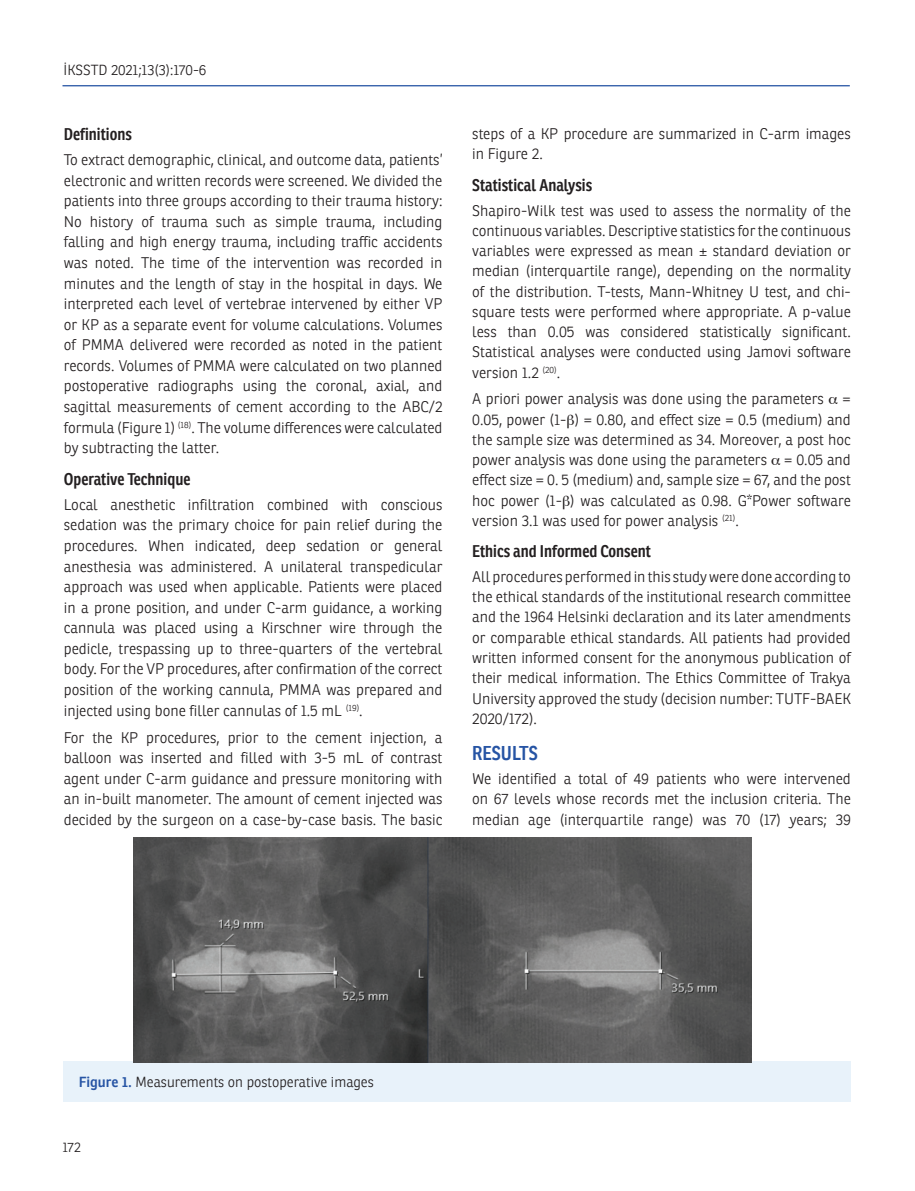
<style>
.page{position:relative;width:915px;height:1191px;background:#fff}
.page>*{position:absolute;margin:0;border:0;box-sizing:border-box;transform-origin:0 0}
.ANA_BASLIK{font:600 19.5px "Ronnia Cond";color:#2654a4}
.ARA_BALIK{font:600 16.5px "Ronnia Cond";color:#231f20}
.YAZI{font:300 15px/20.5px "Ronnia";color:#231f20;text-align:justify}
.RESİM-ALTI{font:300 14.25px "Ronnia";color:#231f20}
.t1{font:300 13.5px "Ronnia";color:#231f20}
.s1{font-weight:600;color:#2654a4}
</style>
<div class="page">
<hr style="left:62px;top:85px;width:787px;height:1px;background:#2654a4">
<div style="left:64px;top:1061px;width:786px;height:40px;background:#e8f2fa"></div>
<img style="left:133px;top:838px;width:618px;height:224px">
<p class="RESİM-ALTI" style="left:64px;top:61px;width:144px">İKSSTD 2021;13(3):170-6</p>
<p class="ARA_BALIK" style="left:64px;top:124px;width:70px">Definitions</p>
<p class="YAZI" style="left:64px;top:149px;width:380px">To extract demographic, clinical, and outcome data, patients’ electronic and written records were screened. We divided the patients into three groups according to their trauma history:<br>No history of trauma such as simple trauma, including falling and high energy trauma, including traffic accidents was noted. The time of the intervention was recorded in minutes and the length of stay in the hospital in days. We interpreted each level of vertebrae intervened by either VP or KP as a separate event for volume calculations. Volumes of PMMA delivered were recorded as noted in the patient records. Volumes of PMMA were calculated on two planned postoperative radiographs using the coronal, axial, and sagittal measurements of cement according to the ABC/2 formula (Figure 1) <sup>(18)</sup>. The volume differences were calculated by subtracting the latter.</p>
<p class="ARA_BALIK" style="left:64px;top:469px;width:128px">Operative Technique</p>
<p class="YAZI" style="left:64px;top:494px;width:380px">Local anesthetic infiltration combined with conscious sedation was the primary choice for pain relief during the procedures. When indicated, deep sedation or general anesthesia was administered. A unilateral transpedicular approach was used when applicable. Patients were placed in a prone position, and under C-arm guidance, a working cannula was placed using a Kirschner wire through the pedicle, trespassing up to three-quarters of the vertebral body. For the VP procedures, after confirmation of the correct position of the working cannula, PMMA was prepared and injected using bone filler cannulas of 1.5 mL <sup>(19)</sup>.</p>
<p class="YAZI" style="left:64px;top:727px;width:380px">For the KP procedures, prior to the cement injection, a balloon was inserted and filled with 3-5 mL of contrast agent under C-arm guidance and pressure monitoring with an in-built manometer. The amount of cement injected was decided by the surgeon on a case-by-case basis. The basic</p>
<p class="YAZI" style="left:472px;top:124px;width:380px">steps of a KP procedure are summarized in C-arm images in Figure 2.</p>
<p class="ARA_BALIK" style="left:472px;top:175px;width:121px">Statistical Analysis</p>
<p class="YAZI" style="left:472px;top:200px;width:380px">Shapiro-Wilk test was used to assess the normality of the continuous variables. Descriptive statistics for the continuous variables were expressed as mean ± standard deviation or median (interquartile range), depending on the normality of the distribution. T-tests, Mann-Whitney U test, and chi&shy;square tests were performed where appropriate. A p-value less than 0.05 was considered statistically significant.<br>Statistical analyses were conducted using Jamovi software version 1.2 <sup>(20)</sup>.</p>
<p class="YAZI" style="left:472px;top:389px;width:380px">A priori power analysis was done using the parameters = 0.05, power (1- ) = 0.80, and effect size = 0.5 (medium) and the sample size was determined as 34. Moreover, a post hoc power analysis was done using the parameters = 0.05 and effect size = 0. 5 (medium) and, sample size = 67, and the post hoc power (1- ) was calculated as 0.98. G*Power software version 3.1 was used for power analysis <sup>(21)</sup>.</p>
<p class="ARA_BALIK" style="left:472px;top:541px;width:180px">Ethics and Informed Consent</p>
<p class="YAZI" style="left:472px;top:566px;width:380px">All procedures performed in this study were done according to the ethical standards of the institutional research committee and the 1964 Helsinki declaration and its later amendments or comparable ethical standards. All patients had provided written informed consent for the anonymous publication of their medical information. The Ethics Committee of Trakya University approved the study (decision number: TUTF-BAEK 2020/172).</p>
<p class="ANA_BASLIK" style="left:472px;top:741px;width:67px">RESULTS</p>
<p class="YAZI" style="left:472px;top:768px;width:380px">We identified a total of 49 patients who were intervened on 67 levels whose records met the inclusion criteria. The median age (interquartile range) was 70 (17) years; 39</p>
<p class="RESİM-ALTI" style="left:79px;top:1073px;width:296px"><span class="s1">Figure 1.</span> Measurements on postoperative images</p>
<p class="t1" style="left:62px;top:1139px;width:20px">172</p>
</div>
